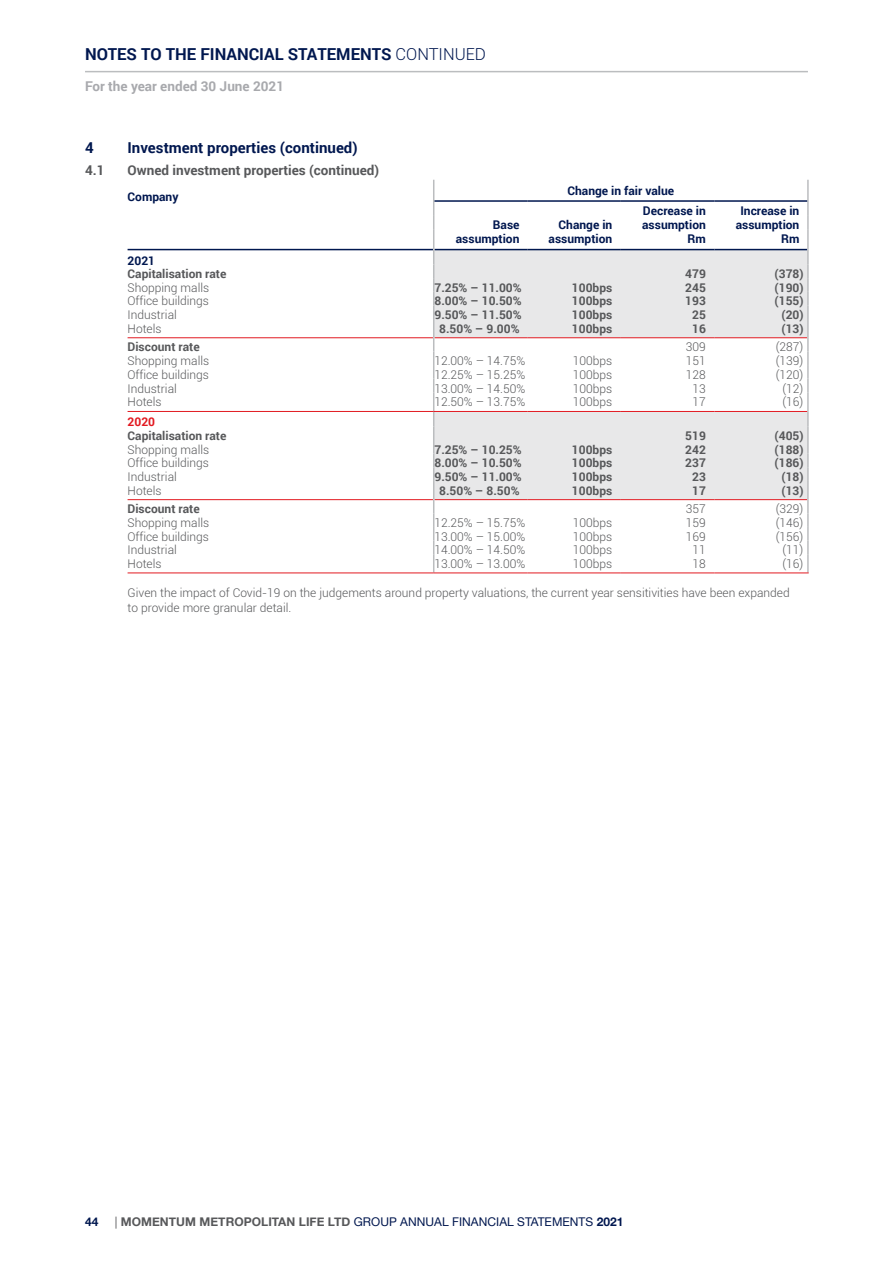
<style>
.page{position:relative;width:893px;height:1263px;background:#fff}
.page>*{position:absolute;margin:0;border:0;box-sizing:border-box;transform-origin:0 0}
.t1{font:700 16.5px "Roboto";color:#00174f}
.t2{font:700 15px "Roboto";color:#00174f}
.t3{font:700 13.5px "Roboto";color:#57585a}
.t4{font:700 13.5px "Roboto";color:#a8a9ad}
.t5{font:300 12px/15px "Roboto";color:#57585a}
.t6{font:700 12px "Roboto";color:#57585a}
.t7{font:700 12px/20.4px "Roboto";color:#00174f}
.t8{font:12px "Helvetica Neue";letter-spacing:.005em;color:#00174f}
.t9{font:700 12px "Roboto";color:#e21a21}
.t10{font:700 12px "Helvetica Neue";color:#00174f}
.s1{font-weight:300}
.s2{color:#57585a}
.s3{font-weight:700;color:#57585a}
.s4{font-weight:700}
</style>
<div class="page">
<hr style="left:85px;top:71px;width:723px;height:1px;background:#bbbdbf">
<svg style="left:434px;top:250px;width:373px;height:249px;fill:#e8e8e9"></svg>
<hr style="left:128px;top:249px;width:305px;height:1px;background:#00174f">
<hr style="left:434px;top:249px;width:93px;height:1px;background:#00174f">
<hr style="left:527px;top:249px;width:94px;height:1px;background:#00174f">
<hr style="left:621px;top:249px;width:93px;height:1px;background:#00174f">
<hr style="left:714px;top:249px;width:93px;height:1px;background:#00174f">
<hr style="left:128px;top:337px;width:305px;height:1px;background:#e21a21">
<hr style="left:434px;top:337px;width:93px;height:1px;background:#e21a21">
<hr style="left:527px;top:337px;width:94px;height:1px;background:#e21a21">
<hr style="left:621px;top:337px;width:93px;height:1px;background:#e21a21">
<hr style="left:714px;top:337px;width:93px;height:1px;background:#e21a21">
<hr style="left:128px;top:499px;width:305px;height:1px;background:#e21a21">
<hr style="left:434px;top:499px;width:93px;height:1px;background:#e21a21">
<hr style="left:527px;top:499px;width:94px;height:1px;background:#e21a21">
<hr style="left:621px;top:499px;width:93px;height:1px;background:#e21a21">
<hr style="left:714px;top:499px;width:93px;height:1px;background:#e21a21">
<svg style="left:807px;top:201px;width:2px;height:28px"></svg>
<hr style="left:807px;top:229px;width:2px;height:21px;background:#bbbdbf">
<svg style="left:807px;top:250px;width:2px;height:322px"></svg>
<svg style="left:433px;top:180px;width:1px;height:392px"></svg>
<hr style="left:807px;top:180px;width:2px;height:21px;background:#bbbdbf">
<hr style="left:434px;top:200px;width:93px;height:2px;background:#00174f">
<hr style="left:527px;top:200px;width:94px;height:2px;background:#00174f">
<hr style="left:621px;top:200px;width:93px;height:2px;background:#00174f">
<hr style="left:714px;top:200px;width:93px;height:2px;background:#00174f">
<hr style="left:128px;top:411px;width:306px;height:1px;background:#e21a21">
<hr style="left:434px;top:411px;width:93px;height:1px;background:#e21a21">
<hr style="left:527px;top:411px;width:94px;height:1px;background:#e21a21">
<hr style="left:621px;top:411px;width:93px;height:1px;background:#e21a21">
<hr style="left:714px;top:411px;width:93px;height:1px;background:#e21a21">
<hr style="left:128px;top:572px;width:306px;height:1px;background:#e21a21">
<hr style="left:434px;top:572px;width:93px;height:1px;background:#e21a21">
<hr style="left:527px;top:572px;width:94px;height:1px;background:#e21a21">
<hr style="left:621px;top:572px;width:93px;height:1px;background:#e21a21">
<hr style="left:714px;top:572px;width:95px;height:1px;background:#e21a21">
<h1 class="t1" style="left:85px;top:43px;width:402px">NOTES TO THE FINANCIAL STATEMENTS <span class="s1">CONTINUED</span></h1>
<p class="t4" style="left:85px;top:77px;width:201px">For the year ended 30 June 2021</p>
<p class="t2" style="left:85px;top:137px;width:10px">4</p>
<p class="t2" style="left:128px;top:137px;width:232px">Investment properties (continued)</p>
<p class="t3" style="left:85px;top:161px;width:21px">4.1</p>
<p class="t3" style="left:128px;top:161px;width:253px">Owned investment properties (continued)</p>
<p class="t7" style="left:128px;top:186px;width:52px">Company</p>
<p class="t7" style="left:643px;top:180px;width:64px;text-indent:-75px">Change in fair value<br>Decrease in</p>
<p class="t7" style="left:740px;top:200px;width:60px">Increase in</p>
<p class="t7" style="left:493px;top:214px;width:28px">Base</p>
<p class="t7" style="left:559px;top:214px;width:55px">Change in</p>
<p class="t7" style="left:642px;top:214px;width:65px">assumption</p>
<p class="t7" style="left:736px;top:214px;width:65px">assumption</p>
<p class="t7" style="left:456px;top:228px;width:65px">assumption</p>
<p class="t7" style="left:549px;top:228px;width:65px">assumption</p>
<p class="t7" style="left:688px;top:228px;width:20px">Rm</p>
<p class="t7" style="left:781px;top:228px;width:20px">Rm</p>
<p class="t7" style="left:128px;top:250px;width:29px">2021</p>
<p class="t6" style="left:128px;top:265px;width:100px">Capitalisation rate</p>
<p class="t6" style="left:685px;top:265px;width:22px">479</p>
<p class="t6" style="left:775px;top:265px;width:31px">(378)</p>
<p class="t5" style="left:128px;top:280px;width:83px">Shopping malls</p>
<p class="t6" style="left:434px;top:279px;width:89px">7.25% – 11.00%</p>
<p class="t6" style="left:572px;top:279px;width:42px">100bps</p>
<p class="t6" style="left:685px;top:279px;width:22px">245</p>
<p class="t6" style="left:775px;top:279px;width:31px">(190)</p>
<p class="t5" style="left:128px;top:293px;width:83px">Office buildings</p>
<p class="t6" style="left:434px;top:293px;width:89px">8.00% – 10.50%</p>
<p class="t6" style="left:572px;top:293px;width:42px">100bps</p>
<p class="t6" style="left:685px;top:293px;width:22px">193</p>
<p class="t6" style="left:775px;top:293px;width:31px">(155)</p>
<p class="t5" style="left:128px;top:307px;width:51px">Industrial</p>
<p class="t6" style="left:434px;top:306px;width:89px">9.50% – 11.50%</p>
<p class="t6" style="left:572px;top:306px;width:42px">100bps</p>
<p class="t6" style="left:692px;top:306px;width:15px">25</p>
<p class="t6" style="left:781px;top:306px;width:24px">(20)</p>
<p class="t5" style="left:128px;top:320px;width:35px">Hotels</p>
<p class="t6" style="left:439px;top:320px;width:82px">8.50% – 9.00%</p>
<p class="t6" style="left:572px;top:320px;width:42px">100bps</p>
<p class="t6" style="left:692px;top:320px;width:15px">16</p>
<p class="t6" style="left:781px;top:320px;width:24px">(13)</p>
<p class="t6" style="left:128px;top:339px;width:74px">Discount rate</p>
<p class="t5" style="left:686px;top:339px;width:21px">309</p>
<p class="t5" style="left:776px;top:339px;width:29px">(287)</p>
<p class="t5" style="left:128px;top:353px;width:83px">Shopping malls</p>
<p class="t5" style="left:434px;top:353px;width:92px">12.00% – 14.75%</p>
<p class="t5" style="left:573px;top:353px;width:41px">100bps</p>
<p class="t5" style="left:686px;top:353px;width:21px">151</p>
<p class="t5" style="left:776px;top:353px;width:29px">(139)</p>
<p class="t5" style="left:128px;top:366px;width:83px">Office buildings</p>
<p class="t5" style="left:434px;top:366px;width:92px">12.25% – 15.25%</p>
<p class="t5" style="left:573px;top:366px;width:41px">100bps</p>
<p class="t5" style="left:686px;top:366px;width:21px">128</p>
<p class="t5" style="left:776px;top:366px;width:29px">(120)</p>
<p class="t5" style="left:128px;top:381px;width:51px">Industrial</p>
<p class="t5" style="left:434px;top:381px;width:92px">13.00% – 14.50%</p>
<p class="t5" style="left:573px;top:381px;width:41px">100bps</p>
<p class="t5" style="left:693px;top:381px;width:15px">13</p>
<p class="t5" style="left:782px;top:381px;width:22px">(12)</p>
<p class="t5" style="left:128px;top:394px;width:35px">Hotels</p>
<p class="t5" style="left:434px;top:394px;width:92px">12.50% – 13.75%</p>
<p class="t5" style="left:573px;top:394px;width:41px">100bps</p>
<p class="t5" style="left:693px;top:394px;width:15px">17</p>
<p class="t5" style="left:782px;top:394px;width:22px">(16)</p>
<p class="t9" style="left:128px;top:414px;width:29px">2020</p>
<p class="t6" style="left:128px;top:427px;width:100px">Capitalisation rate</p>
<p class="t6" style="left:685px;top:427px;width:22px">519</p>
<p class="t6" style="left:775px;top:427px;width:31px">(405)</p>
<p class="t5" style="left:128px;top:441px;width:83px">Shopping malls</p>
<p class="t6" style="left:434px;top:441px;width:89px">7.25% – 10.25%</p>
<p class="t6" style="left:572px;top:441px;width:42px">100bps</p>
<p class="t6" style="left:685px;top:441px;width:22px">242</p>
<p class="t6" style="left:775px;top:441px;width:31px">(188)</p>
<p class="t5" style="left:128px;top:455px;width:83px">Office buildings</p>
<p class="t6" style="left:434px;top:454px;width:89px">8.00% – 10.50%</p>
<p class="t6" style="left:572px;top:454px;width:42px">100bps</p>
<p class="t6" style="left:685px;top:454px;width:22px">237</p>
<p class="t6" style="left:775px;top:454px;width:31px">(186)</p>
<p class="t5" style="left:128px;top:469px;width:51px">Industrial</p>
<p class="t6" style="left:434px;top:468px;width:89px">9.50% – 11.00%</p>
<p class="t6" style="left:572px;top:468px;width:42px">100bps</p>
<p class="t6" style="left:692px;top:468px;width:15px">23</p>
<p class="t6" style="left:781px;top:468px;width:24px">(18)</p>
<p class="t5" style="left:128px;top:482px;width:35px">Hotels</p>
<p class="t6" style="left:439px;top:482px;width:82px">8.50% – 8.50%</p>
<p class="t6" style="left:572px;top:482px;width:42px">100bps</p>
<p class="t6" style="left:692px;top:482px;width:15px">17</p>
<p class="t6" style="left:781px;top:482px;width:24px">(13)</p>
<p class="t6" style="left:128px;top:500px;width:74px">Discount rate</p>
<p class="t5" style="left:686px;top:501px;width:21px">357</p>
<p class="t5" style="left:776px;top:501px;width:29px">(329)</p>
<p class="t5" style="left:128px;top:515px;width:83px">Shopping malls</p>
<p class="t5" style="left:434px;top:515px;width:92px">12.25% – 15.75%</p>
<p class="t5" style="left:573px;top:515px;width:41px">100bps</p>
<p class="t5" style="left:686px;top:515px;width:21px">159</p>
<p class="t5" style="left:776px;top:515px;width:29px">(146)</p>
<p class="t5" style="left:128px;top:528px;width:83px">Office buildings</p>
<p class="t5" style="left:434px;top:528px;width:92px">13.00% – 15.00%</p>
<p class="t5" style="left:573px;top:528px;width:41px">100bps</p>
<p class="t5" style="left:686px;top:528px;width:21px">169</p>
<p class="t5" style="left:776px;top:528px;width:29px">(156)</p>
<p class="t5" style="left:128px;top:542px;width:51px">Industrial</p>
<p class="t5" style="left:434px;top:542px;width:92px">14.00% – 14.50%</p>
<p class="t5" style="left:573px;top:542px;width:41px">100bps</p>
<p class="t5" style="left:693px;top:542px;width:15px">11</p>
<p class="t5" style="left:782px;top:542px;width:22px">(11)</p>
<p class="t5" style="left:128px;top:556px;width:35px">Hotels</p>
<p class="t5" style="left:434px;top:556px;width:92px">13.00% – 13.00%</p>
<p class="t5" style="left:573px;top:556px;width:41px">100bps</p>
<p class="t5" style="left:693px;top:556px;width:15px">18</p>
<p class="t5" style="left:782px;top:556px;width:22px">(16)</p>
<p class="t5" style="left:128px;top:585px;width:664px">Given the impact of Covid-19 on the judgements around property valuations, the current year sensitivities have been expanded to provide more granular detail.</p>
<p class="t10" style="left:85px;top:1212px;width:15px">44</p>
<p class="t8" style="left:115px;top:1213px;width:510px"><span class="s2">|</span> <span class="s3">MOMENTUM METROPOLITAN LIFE LTD</span> GROUP ANNUAL FINANCIAL STATEMENTS <span class="s4">2021</span></p>
</div>
